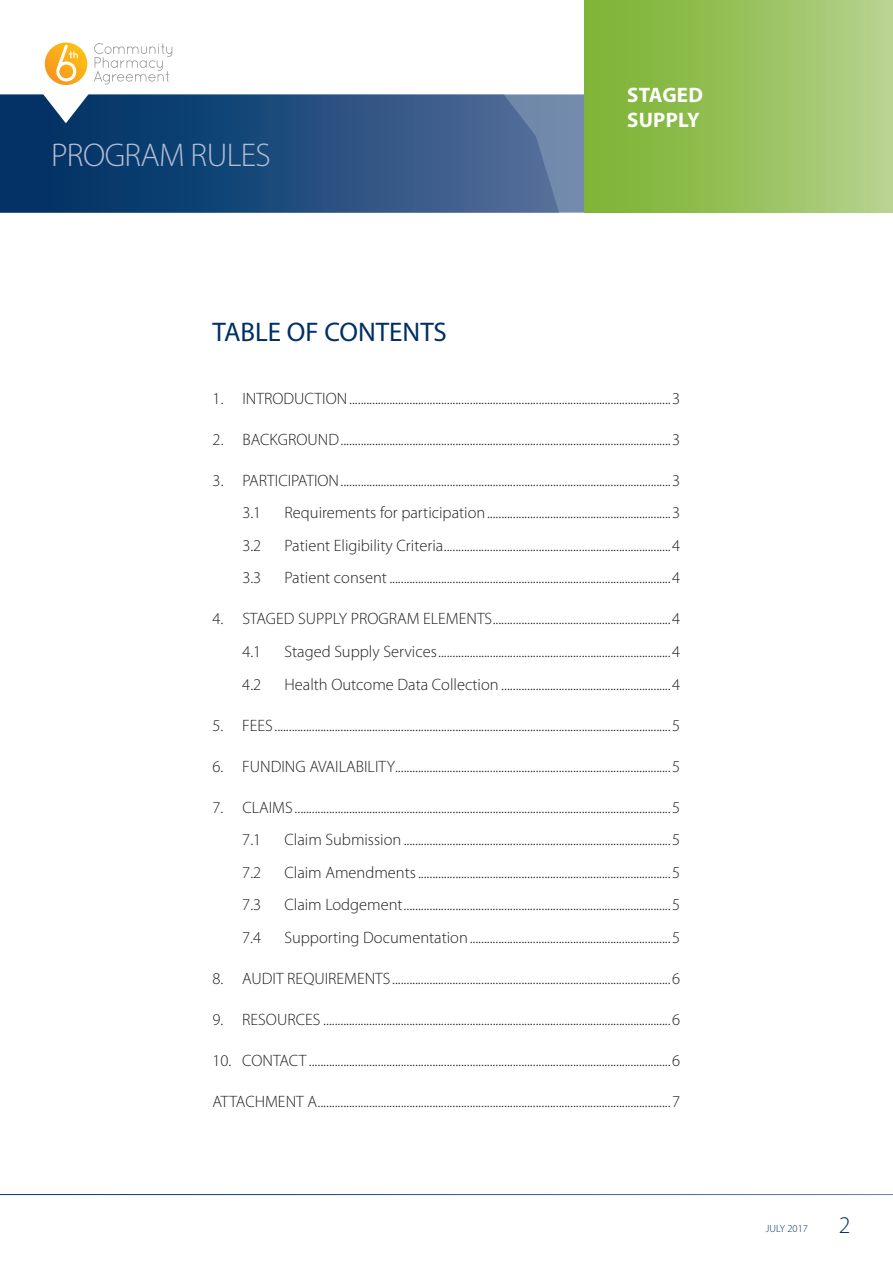
<style>
.page{position:relative;width:893px;height:1263px;background:#fff}
.page>*{position:absolute;margin:0;border:0;box-sizing:border-box;transform-origin:0 0}
.t1{font:300 33px "Myriad Pro";letter-spacing:-.02em;color:#b3bcd4}
.t2{font:27px "Myriad Pro";color:#002f64}
.t3{font:300 24px "Myriad Pro";color:#002f64}
.t4{font:700 21px/25.2px "Myriad Pro";letter-spacing:.01em;color:#fff}
.t5{font:300 16.5px/32.5px "Myriad Pro";color:#231f20}
.t6{font:300 10.5px "Myriad Pro";color:#002f64}
</style>
<div class="page">
<div style="left:559px;top:95px;width:26px;height:118px;background:#738bad"></div>
<svg style="left:0;top:95px;width:559px;height:118px"></svg>
<div style="left:585px;top:0;width:308px;height:213px;background:linear-gradient(to right,#7ab22e,#b6d18d)"></div>
<svg style="left:43px;top:94px;width:46px;height:29px"></svg>
<svg style="left:94px;top:43px;width:78px;height:41px"></svg>
<svg style="left:45px;top:43px;width:42px;height:42px"></svg>
<svg style="left:56px;top:45px;width:22px;height:36px"></svg>
<h1 class="t1" style="left:51px;top:137px;width:221px">PROGRAM RULES</h1>
<h2 class="t2" style="left:213px;top:316px;width:236px">TABLE OF CONTENTS</h2>
<p class="t4" style="left:627px;top:81px;width:77px">STAGED<br>SUPPLY</p>
<p class="t5" style="left:213px;top:382px;width:469px">1. INTRODUCTION................................................................................................................3</p>
<p class="t5" style="left:213px;top:423px;width:469px">2. BACKGROUND...................................................................................................................3</p>
<p class="t5" style="left:242px;top:464px;width:439px;text-indent:-30px">3. PARTICIPATION...................................................................................................................3<br>3.1</p>
<p class="t5" style="left:285px;top:497px;width:397px">Requirements for participation................................................................3</p>
<p class="t5" style="left:242px;top:529px;width:20px">3.2</p>
<p class="t5" style="left:285px;top:529px;width:397px">Patient Eligibility Criteria...............................................................................4</p>
<p class="t5" style="left:242px;top:562px;width:20px">3.3</p>
<p class="t5" style="left:284px;top:562px;width:397px">Patient consent..................................................................................................4</p>
<p class="t5" style="left:242px;top:603px;width:439px;text-indent:-30px">4. STAGED SUPPLY PROGRAM ELEMENTS..............................................................4<br>4.1</p>
<p class="t5" style="left:284px;top:635px;width:397px">Staged Supply Services.................................................................................4</p>
<p class="t5" style="left:242px;top:668px;width:20px">4.2</p>
<p class="t5" style="left:284px;top:668px;width:397px">Health Outcome Data Collection ...........................................................4</p>
<p class="t5" style="left:213px;top:709px;width:469px">5. FEES..........................................................................................................................................5</p>
<p class="t5" style="left:213px;top:750px;width:469px">6. FUNDING AVAILABILITY................................................................................................5</p>
<p class="t5" style="left:242px;top:791px;width:439px;text-indent:-30px">7. CLAIMS...................................................................................................................................5<br>7.1</p>
<p class="t5" style="left:284px;top:824px;width:397px">Claim Submission .............................................................................................5</p>
<p class="t5" style="left:242px;top:856px;width:20px">7.2</p>
<p class="t5" style="left:284px;top:856px;width:397px">Claim Amendments........................................................................................5</p>
<p class="t5" style="left:242px;top:889px;width:20px">7.3</p>
<p class="t5" style="left:284px;top:889px;width:397px">Claim Lodgement.............................................................................................5</p>
<p class="t5" style="left:242px;top:921px;width:20px">7.4</p>
<p class="t5" style="left:284px;top:921px;width:397px">Supporting Documentation......................................................................5</p>
<p class="t5" style="left:212px;top:962px;width:469px">8. AUDIT REQUIREMENTS.................................................................................................6</p>
<p class="t5" style="left:212px;top:1004px;width:469px">9. RESOURCES .........................................................................................................................6</p>
<p class="t5" style="left:212px;top:1045px;width:469px">10. CONTACT ..............................................................................................................................6</p>
<p class="t5" style="left:212px;top:1086px;width:469px">ATTACHMENT A...........................................................................................................................7</p>
<p class="t6" style="left:766px;top:1223px;width:44px">JULY 2017</p>
<h3 class="t3" style="left:839px;top:1212px;width:13px">2</h3>
</div>
